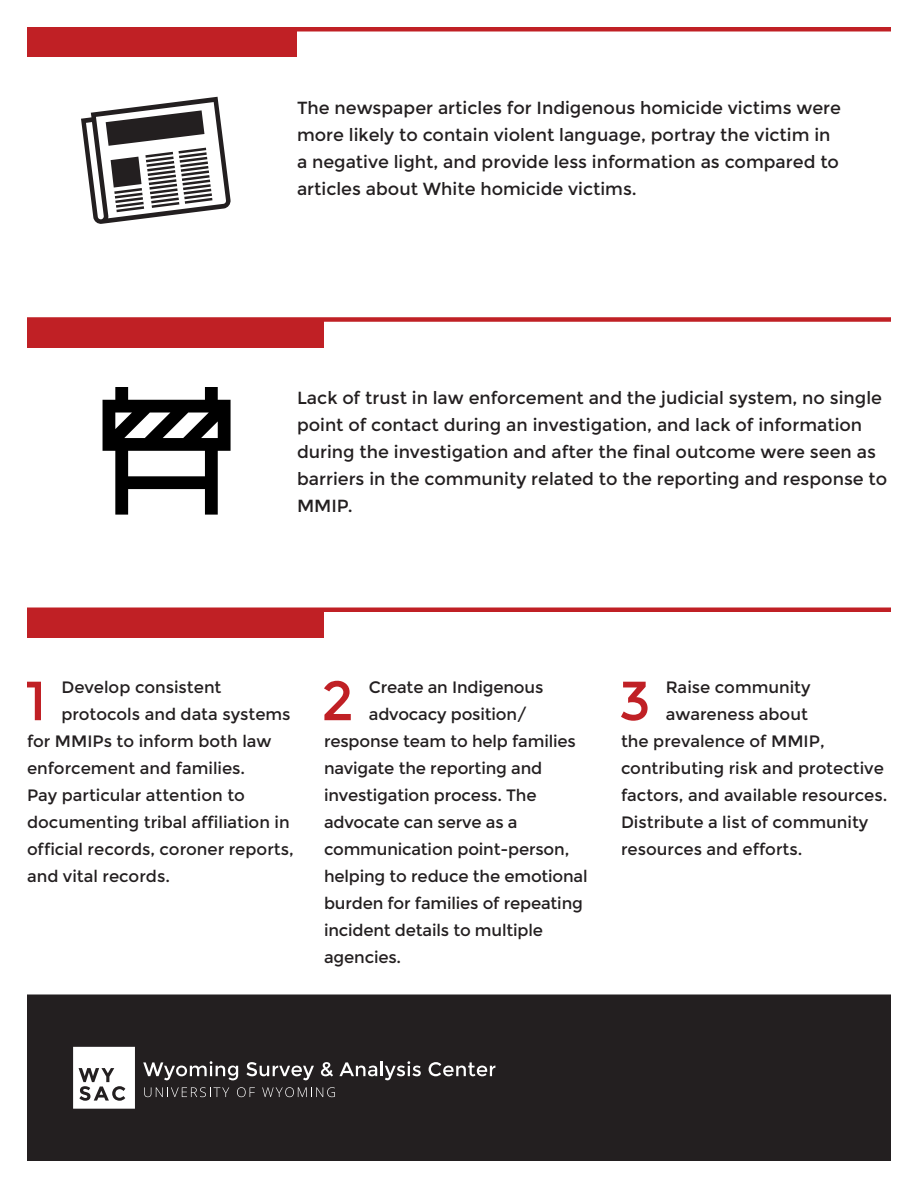
<style>
.page{position:relative;width:918px;height:1188px;background:#fff}
.page>*{position:absolute;margin:0;border:0;box-sizing:border-box;transform-origin:0 0}
.Paragraph_Style_1{font:55.2px "Montserrat";color:#c02025}
.Paragraph_Style_1-2{font:17.55px/27px "Montserrat";color:#231f20}
.Paragraph_Style_1-3{font:16.5px "Montserrat";letter-spacing:-.005em;color:#231f20}
</style>
<div class="page">
<div style="left:27px;top:30px;width:270px;height:27px;background:#c02025"></div>
<div style="left:27px;top:27px;width:864px;height:5px;background:#c02025"></div>
<div style="left:27px;top:321px;width:297px;height:26px;background:#c02025"></div>
<div style="left:27px;top:317px;width:864px;height:5px;background:#c02025"></div>
<div style="left:27px;top:611px;width:297px;height:27px;background:#c02025"></div>
<hr style="left:27px;top:608px;width:864px;height:4px;background:#c02025">
<div style="left:28px;top:995px;width:862px;height:165px;background:#231f20"></div>
<div style="left:27px;top:994px;width:864px;height:167px;border:2px solid #231f20"></div>
<svg style="left:81px;top:97px;width:150px;height:127px"></svg>
<svg style="left:73px;top:1047px;width:62px;height:62px;background:#e0e0e0"></svg>
<svg style="left:143px;top:1061px;width:95px;height:19px"></svg>
<svg style="left:246px;top:1062px;width:68px;height:18px"></svg>
<svg style="left:321px;top:1062px;width:12px;height:15px"></svg>
<svg style="left:339px;top:1061px;width:82px;height:19px"></svg>
<svg style="left:429px;top:1062px;width:66px;height:14px"></svg>
<svg style="left:144px;top:1087px;width:85px;height:10px"></svg>
<svg style="left:237px;top:1087px;width:18px;height:10px"></svg>
<svg style="left:262px;top:1087px;width:73px;height:10px"></svg>
<svg style="left:103px;top:387px;width:128px;height:128px"></svg>
<p class="Paragraph_Style_1-2" style="left:297px;top:94px;width:546px">The newspaper articles for Indigenous homicide victims were more likely to contain violent language, portray the victim in a negative light, and provide less information as compared to articles about White homicide victims.</p>
<p class="Paragraph_Style_1-2" style="left:297px;top:385px;width:592px">Lack of trust in law enforcement and the judicial system, no single point of contact during an investigation, and lack of information during the investigation and after the final outcome were seen as barriers in the community related to the reporting and response to MMIP.</p>
<p class="Paragraph_Style_1" style="left:25px;top:669px;width:23px">1</p>
<p class="Paragraph_Style_1-3" style="left:62px;top:678px;width:162px">Develop consistent</p>
<p class="Paragraph_Style_1-3" style="left:62px;top:705px;width:231px">protocols and data systems</p>
<p class="Paragraph_Style_1-3" style="left:27px;top:732px;width:246px">for MMIPs to inform both law</p>
<p class="Paragraph_Style_1-3" style="left:27px;top:759px;width:220px">enforcement and families.</p>
<p class="Paragraph_Style_1-3" style="left:27px;top:786px;width:219px">Pay particular attention to</p>
<p class="Paragraph_Style_1-3" style="left:27px;top:813px;width:264px">documenting tribal affiliation in</p>
<p class="Paragraph_Style_1-3" style="left:27px;top:840px;width:268px">official records, coroner reports,</p>
<p class="Paragraph_Style_1-3" style="left:27px;top:867px;width:144px">and vital records.</p>
<p class="Paragraph_Style_1" style="left:321px;top:669px;width:34px">2</p>
<p class="Paragraph_Style_1-3" style="left:369px;top:678px;width:176px">Create an Indigenous</p>
<p class="Paragraph_Style_1-3" style="left:369px;top:705px;width:159px">advocacy position/</p>
<p class="Paragraph_Style_1-3" style="left:324px;top:732px;width:253px">response team to help families</p>
<p class="Paragraph_Style_1-3" style="left:324px;top:759px;width:220px">navigate the reporting and</p>
<p class="Paragraph_Style_1-3" style="left:324px;top:786px;width:214px">investigation process. The</p>
<p class="Paragraph_Style_1-3" style="left:324px;top:813px;width:195px">advocate can serve as a</p>
<p class="Paragraph_Style_1-3" style="left:324px;top:840px;width:247px">communication point-person,</p>
<p class="Paragraph_Style_1-3" style="left:324px;top:867px;width:265px">helping to reduce the emotional</p>
<p class="Paragraph_Style_1-3" style="left:324px;top:894px;width:260px">burden for families of repeating</p>
<p class="Paragraph_Style_1-3" style="left:324px;top:921px;width:220px">incident details to multiple</p>
<p class="Paragraph_Style_1-3" style="left:324px;top:948px;width:79px">agencies.</p>
<p class="Paragraph_Style_1" style="left:619px;top:669px;width:33px">3</p>
<p class="Paragraph_Style_1-3" style="left:666px;top:678px;width:146px">Raise community</p>
<p class="Paragraph_Style_1-3" style="left:666px;top:705px;width:144px">awareness about</p>
<p class="Paragraph_Style_1-3" style="left:621px;top:732px;width:205px">the prevalence of MMIP,</p>
<p class="Paragraph_Style_1-3" style="left:621px;top:759px;width:264px">contributing risk and protective</p>
<p class="Paragraph_Style_1-3" style="left:621px;top:786px;width:268px">factors, and available resources.</p>
<p class="Paragraph_Style_1-3" style="left:621px;top:813px;width:249px">Distribute a list of community</p>
<p class="Paragraph_Style_1-3" style="left:621px;top:840px;width:183px">resources and efforts.</p>
</div>
